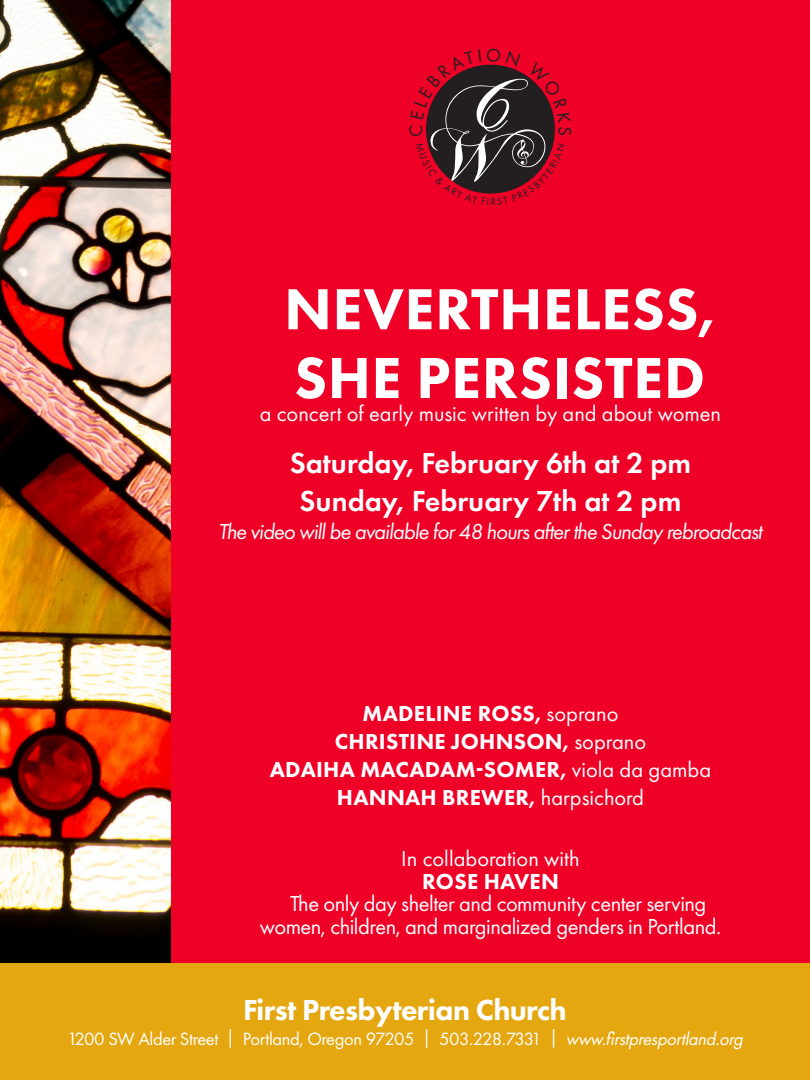
<style>
.page{position:relative;width:810px;height:1080px;background:#fff}
.page>*{position:absolute;margin:0;border:0;box-sizing:border-box;transform-origin:0 0}
.t1{font:800 60px "Futura PT";letter-spacing:.01em;color:#fff}
.t2{font:800 30.12px "Futura PT";letter-spacing:-.02em;color:#fff}
.t3{font:600 30px "Futura PT";color:#fff}
.t4{font:800 22.5px "Futura PT";letter-spacing:.01em;color:#fff}
.t5{font:22.5px "Futura PT";letter-spacing:-.02em;color:#fff}
.t6{font:22.5px "Futura PT";color:#fff}
.t7{font:italic 22.5px "Futura PT";letter-spacing:-.04em;color:#fff}
.t8{font:18.5px "Futura PT";letter-spacing:-.02em;color:#fff}
.s1{font-weight:400}
.s2{font-style:italic}
</style>
<div class="page">
<div style="left:0;top:963px;width:810px;height:117px;background:#e5a710"></div>
<div style="left:171px;top:1px;width:639px;height:962px;background:#ef0027"></div>
<img style="left:0;top:1px;width:171px;height:962px">
<svg style="left:426px;top:64px;width:129px;height:130px"></svg>
<p class="t1" style="left:284px;top:272px;width:433px">NEVERTHELESS,</p>
<p class="t1" style="left:294px;top:340px;width:412px">SHE PERSISTED</p>
<p class="t6" style="left:260px;top:400px;width:463px">a concert of early music written by and about women</p>
<p class="t3" style="left:290px;top:445px;width:403px">Saturday, February 6th at 2 pm</p>
<p class="t3" style="left:300px;top:482px;width:383px">Sunday, February 7th at 2 pm</p>
<p class="t7" style="left:219px;top:518px;width:545px">The video will be available for 48 hours after the Sunday rebroadcast</p>
<p class="t4" style="left:363px;top:699px;width:257px">MADELINE ROSS, <span class="s1">soprano</span></p>
<p class="t4" style="left:335px;top:728px;width:313px">CHRISTINE JOHNSON, <span class="s1">soprano</span></p>
<p class="t4" style="left:270px;top:756px;width:443px">ADAIHA MACADAM-SOMER, <span class="s1">viola da gamba</span></p>
<p class="t4" style="left:337px;top:784px;width:309px">HANNAH BREWER, <span class="s1">harpsichord</span></p>
<p class="t6" style="left:401px;top:845px;width:180px">In collaboration with</p>
<p class="t4" style="left:422px;top:867px;width:138px">ROSE HAVEN</p>
<p class="t5" style="left:290px;top:890px;width:418px">The only day shelter and community center serving</p>
<p class="t5" style="left:260px;top:913px;width:463px">women, children, and marginalized genders in Portland.</p>
<p class="t2" style="left:243px;top:991px;width:325px">First Presbyterian Church</p>
<p class="t8" style="left:67px;top:1028px;width:681px">1200 SW Alder Street | Portland, Oregon 97205 | 503.228.7331 | <span class="s2">www.firstpresportland.org</span></p>
</div>
